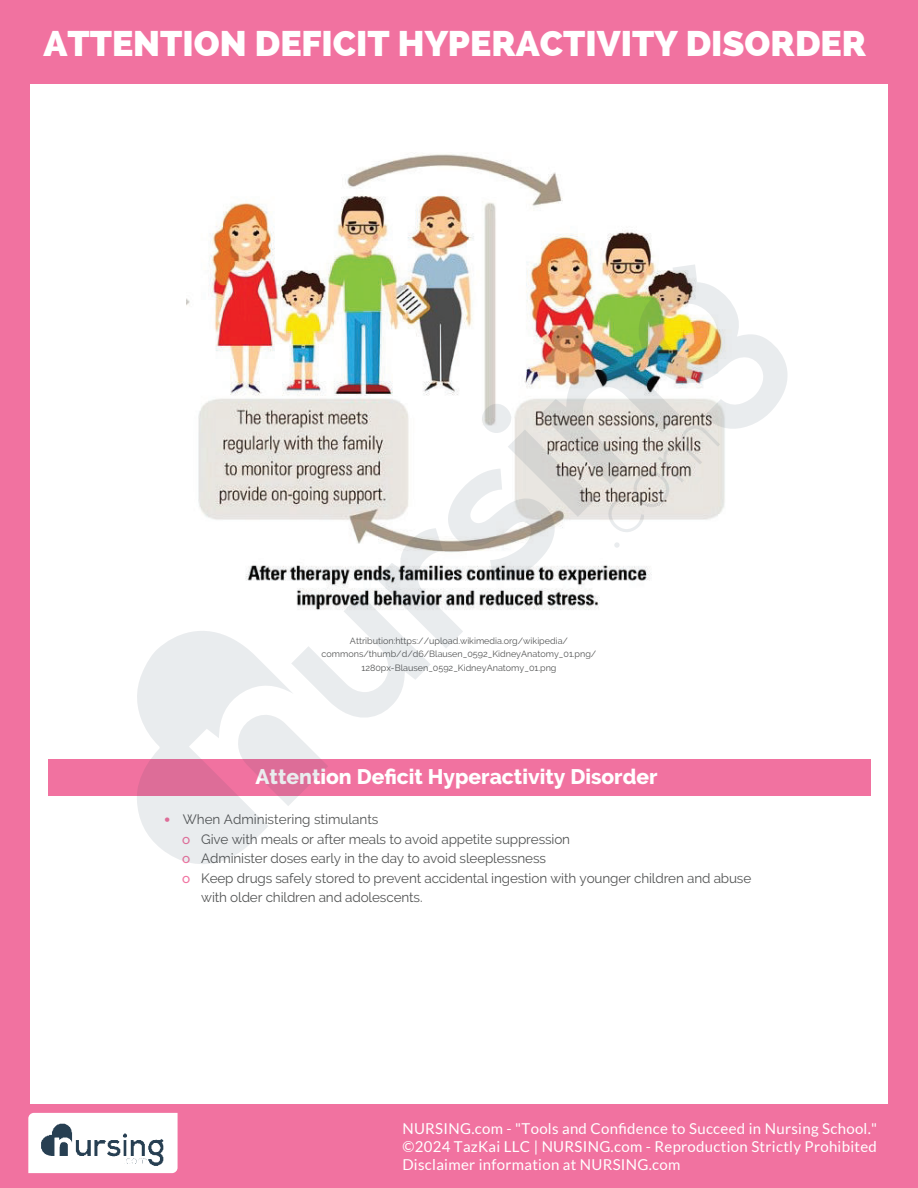
<style>
.page{position:relative;width:918px;height:1188px;background:#f172a0}
.page>*{position:absolute;margin:0;border:0;box-sizing:border-box;transform-origin:0 0}
.t1{font:800 35.7px "Raleway";color:#fff}
.t2{font:800 21px "Raleway";color:#fff}
.t3{font:15px/18px "Lato";letter-spacing:.02em;color:#fff;text-align:justify}
.t4{font:13.5px "Raleway";letter-spacing:-.01em;color:#545555}
.t5{font:9px/13.5px "Raleway";color:#545555;text-align:center}
.s1{font-weight:700;font-size:21px;color:#f172a0}
.s2{font-weight:500;color:#f172a0}
</style>
<div class="page">
<div style="left:30px;top:84px;width:858px;height:1020px;background:#fff"></div>
<div style="left:48px;top:759px;width:822px;height:36px;background:#f172a0"></div>
<img style="left:209px;top:153px;width:446px;height:111px">
<div style="left:28px;top:1113px;width:150px;height:60px;background:#fff"></div>
<img style="left:36px;top:1118px;width:134px;height:50px">
<svg style="left:137px;top:264px;width:651px;height:600px"></svg>
<h1 class="t1" style="left:44px;top:23px;width:824px">ATTENTION DEFICIT HYPERACTIVITY DISORDER</h1>
<p class="t5" style="left:322px;top:634px;width:276px">Attribution:https://upload.wikimedia.org/wikipedia/ commons/thumb/d/d6/Blausen_0592_KidneyAnatomy_01.png/<br>1280px-Blausen_0592_KidneyAnatomy_01.png</p>
<h2 class="t2" style="left:256px;top:764px;width:403px">Attention Deficit Hyperactivity Disorder</h2>
<p class="t4" style="left:163px;top:814px;width:216px"><span class="s1">•</span> When Administering stimulants</p>
<p class="t4" style="left:182px;top:834px;width:389px"><span class="s2">o</span> Give with meals or after meals to avoid appetite suppression</p>
<p class="t4" style="left:182px;top:853px;width:365px"><span class="s2">o</span> Administer doses early in the day to avoid sleeplessness</p>
<p class="t4" style="left:182px;top:873px;width:571px"><span class="s2">o</span> Keep drugs safely stored to prevent accidental ingestion with younger children and abuse</p>
<p class="t4" style="left:201px;top:892px;width:223px">with older children and adolescents.</p>
<p class="t3" style="left:402px;top:1120px;width:476px">NURSING.com - "Tools and Confidence to Succeed in Nursing School." ©2024 TazKai LLC | NURSING.com - Reproduction Strictly Prohibited Disclaimer information at NURSING.com</p>
</div>
